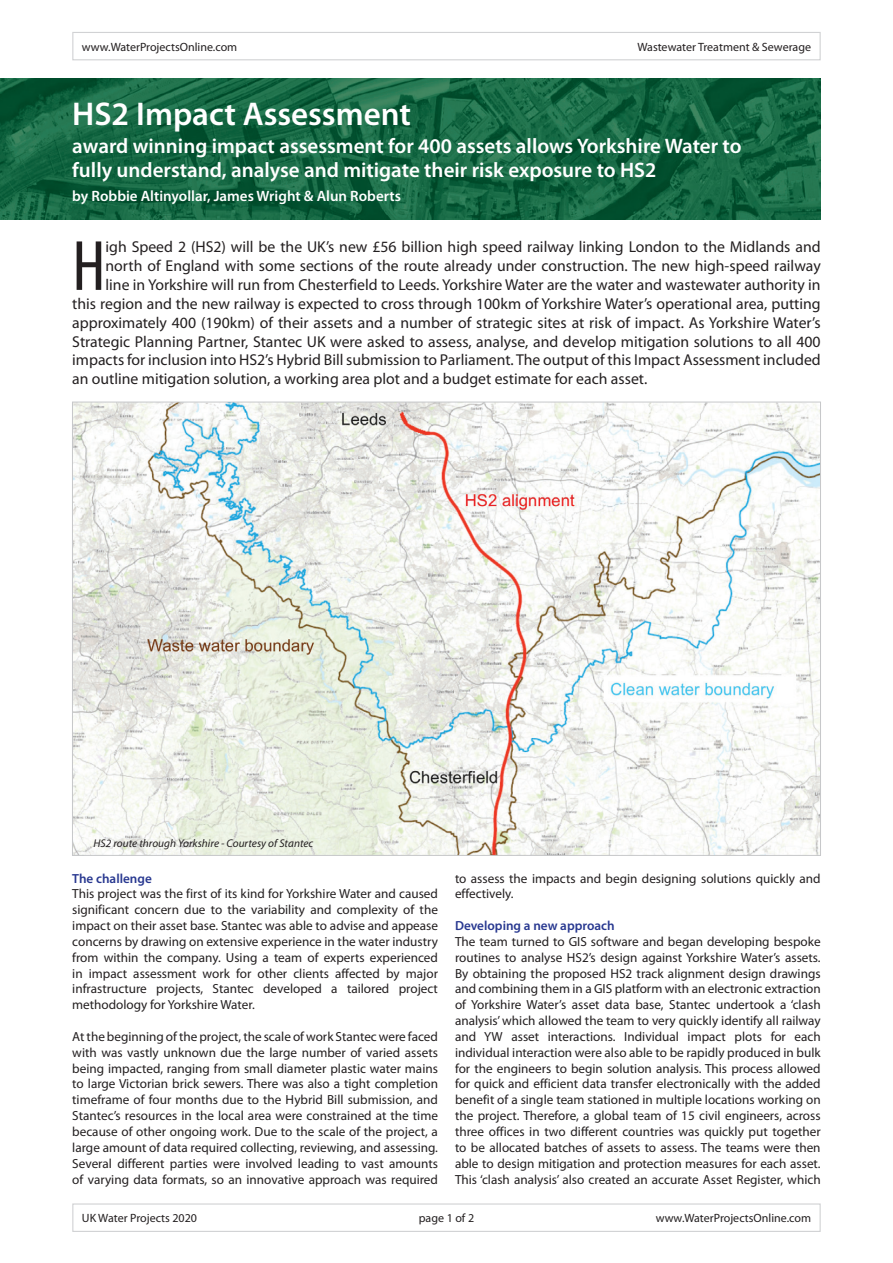
<style>
.page{position:relative;width:893px;height:1263px;background:#fff}
.page>*{position:absolute;margin:0;border:0;box-sizing:border-box;transform-origin:0 0}
.t1{font:condensed 71.85px "Myriad Pro";color:#231f20}
.t2{font:600 33px "Myriad Pro";color:#fff}
.t3{font:600 21px/24px "Myriad Pro";color:#fff}
.t4{font:15.75px "Myriad Pro";color:#231f20}
.t5{font:600 15px "Myriad Pro";color:#fff}
.t6{font:13.2px/15.9px "Myriad Pro";color:#231f20;text-align:justify}
.t7{font:600 13.2px "Myriad Pro";color:#283890}
.t8{font:12px "Myriad Pro";color:#231f20}
.t9{font:italic 11.25px "Myriad Pro";color:#231f20}
</style>
<div class="page">
<img style="left:74px;top:404px;width:745px;height:449px">
<div style="left:72px;top:32px;width:749px;height:28px;border:1px solid #d1d2d4"></div>
<img style="left:0;top:79px;width:821px;height:140px">
<div style="left:72px;top:1203px;width:749px;height:29px;border:1px solid #d1d2d4"></div>
<p class="t8" style="left:82px;top:39px;width:157px">www.WaterProjectsOnline.com</p>
<p class="t8" style="left:637px;top:39px;width:175px">Wastewater Treatment &amp; Sewerage</p>
<h2 class="t2" style="left:72px;top:93px;width:340px">HS2 Impact Assessment</h2>
<h3 class="t3" style="left:72px;top:134px;width:671px">award winning impact assessment for 400 assets allows Yorkshire Water to fully understand, analyse and mitigate their risk exposure to HS2</h3>
<p class="t5" style="left:72px;top:187px;width:330px">by Robbie Altinyollar, James Wright &amp; Alun Roberts</p>
<h1 class="t1" style="left:72px;top:223px;width:35px">H</h1>
<p class="t4" style="left:106px;top:237px;width:717px">igh Speed 2 (HS2) will be the UK’s new £56 billion high speed railway linking London to the Midlands and</p>
<p class="t4" style="left:106px;top:256px;width:717px">north of England with some sections of the route already under construction. The new high-speed railway</p>
<p class="t4" style="left:106px;top:275px;width:717px">line in Yorkshire will run from Chesterfield to Leeds. Yorkshire Water are the water and wastewater authority in</p>
<p class="t4" style="left:72px;top:294px;width:750px">this region and the new railway is expected to cross through 100km of Yorkshire Water’s operational area, putting</p>
<p class="t4" style="left:72px;top:313px;width:750px">approximately 400 (190km) of their assets and a number of strategic sites at risk of impact. As Yorkshire Water’s</p>
<p class="t4" style="left:72px;top:332px;width:750px">Strategic Planning Partner, Stantec UK were asked to assess, analyse, and develop mitigation solutions to all 400</p>
<p class="t4" style="left:72px;top:350px;width:750px">impacts for inclusion into HS2’s Hybrid Bill submission to Parliament. The output of this Impact Assessment included</p>
<p class="t4" style="left:72px;top:369px;width:576px">an outline mitigation solution, a working area plot and a budget estimate for each asset.</p>
<p class="t9" style="left:94px;top:836px;width:221px">HS2 route through Yorkshire - Courtesy of Stantec</p>
<p class="t7" style="left:72px;top:870px;width:81px">The challenge</p>
<p class="t6" style="left:72px;top:886px;width:367px">This project was the first of its kind for Yorkshire Water and caused significant concern due to the variability and complexity of the impact on their asset base. Stantec was able to advise and appease concerns by drawing on extensive experience in the water industry from within the company. Using a team of experts experienced in impact assessment work for other clients affected by major infrastructure projects, Stantec developed a tailored project methodology for Yorkshire Water.</p>
<p class="t6" style="left:72px;top:1028px;width:367px">At the beginning of the project, the scale of work Stantec were faced with was vastly unknown due the large number of varied assets being impacted, ranging from small diameter plastic water mains to large Victorian brick sewers. There was also a tight completion timeframe of four months due to the Hybrid Bill submission, and Stantec’s resources in the local area were constrained at the time because of other ongoing work. Due to the scale of the project, a large amount of data required collecting, reviewing, and assessing.<br>Several different parties were involved leading to vast amounts of varying data formats, so an innovative approach was required</p>
<p class="t6" style="left:455px;top:870px;width:367px">to assess the impacts and begin designing solutions quickly and effectively.</p>
<p class="t7" style="left:455px;top:917px;width:161px">Developing a new approach</p>
<p class="t6" style="left:455px;top:933px;width:367px">The team turned to GIS software and began developing bespoke routines to analyse HS2’s design against Yorkshire Water’s assets.<br>By obtaining the proposed HS2 track alignment design drawings and combining them in a GIS platform with an electronic extraction of Yorkshire Water’s asset data base, Stantec undertook a ‘clash analysis’ which allowed the team to very quickly identify all railway and YW asset interactions. Individual impact plots for each individual interaction were also able to be rapidly produced in bulk for the engineers to begin solution analysis. This process allowed for quick and efficient data transfer electronically with the added benefit of a single team stationed in multiple locations working on the project. Therefore, a global team of 15 civil engineers, across three offices in two different countries was quickly put together to be allocated batches of assets to assess. The teams were then able to design mitigation and protection measures for each asset.<br>This ‘clash analysis’ also created an accurate Asset Register, which</p>
<p class="t8" style="left:82px;top:1211px;width:117px">UK Water Projects 2020</p>
<p class="t8" style="left:419px;top:1211px;width:57px">page 1 of 2</p>
<p class="t8" style="left:656px;top:1211px;width:157px">www.WaterProjectsOnline.com</p>
</div>
